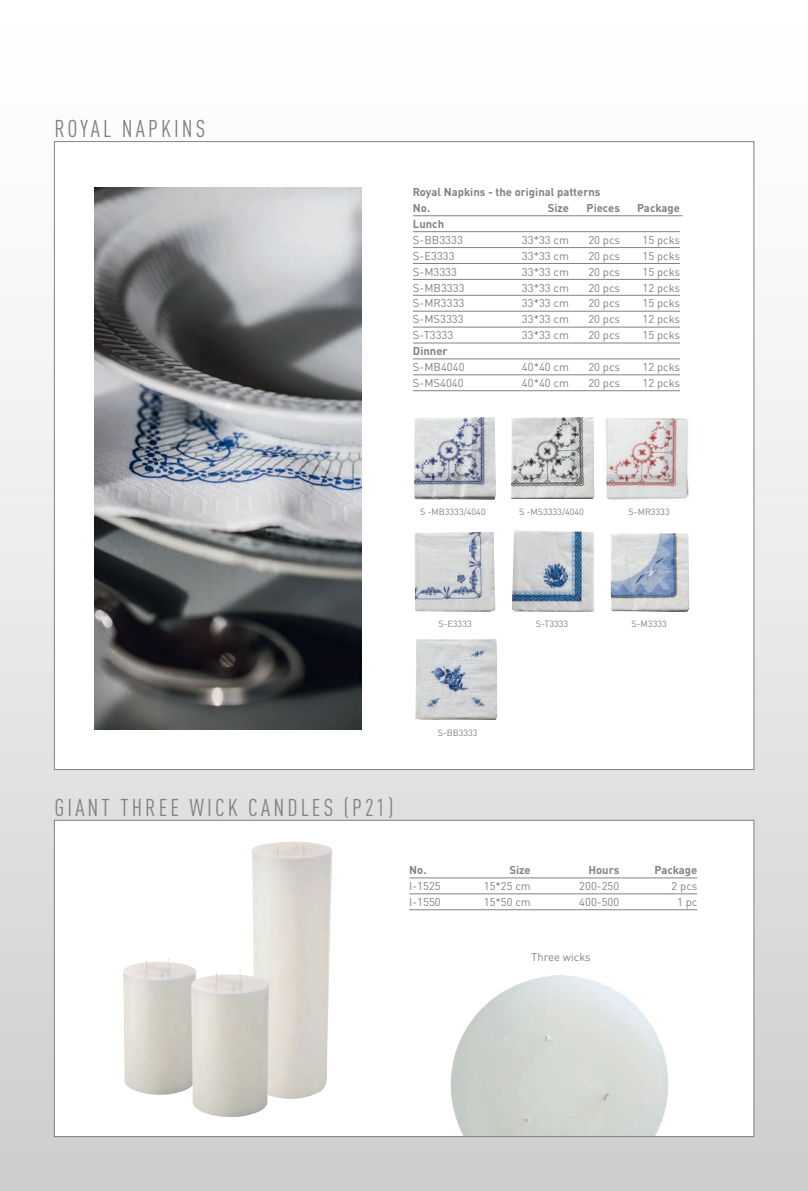
<style>
.page{position:relative;width:808px;height:1191px;background:#fff}
.page>*{position:absolute;margin:0;border:0;box-sizing:border-box;transform-origin:0 0}
.t1{font:condensed 24px "DINOT";letter-spacing:.13em;color:#808285}
.t2{font:11.25px "DINOT";color:#808285}
.t3{font:700 11.25px/15.9px "DINOT";color:#808285}
.t4{font:9px "DINOT";color:#808285}
</style>
<div class="page">
<div style="left:0;top:0;width:808px;height:1191px;background:linear-gradient(to bottom,#fff,#cececf)"></div>
<div style="left:54px;top:141px;width:700px;height:629px;background:#fff;border:1px solid #808285"></div>
<hr style="left:413px;top:215px;width:270px;height:1px;background:#808285">
<hr style="left:413px;top:231px;width:267px;height:1px;background:#808285">
<hr style="left:413px;top:247px;width:267px;height:1px;background:#808285">
<hr style="left:413px;top:263px;width:267px;height:1px;background:#808285">
<hr style="left:413px;top:279px;width:267px;height:1px;background:#808285">
<hr style="left:413px;top:295px;width:267px;height:1px;background:#808285">
<hr style="left:413px;top:311px;width:267px;height:1px;background:#808285">
<hr style="left:413px;top:327px;width:267px;height:1px;background:#808285">
<hr style="left:413px;top:343px;width:267px;height:1px;background:#808285">
<hr style="left:413px;top:358px;width:267px;height:1px;background:#808285">
<hr style="left:413px;top:374px;width:267px;height:1px;background:#808285">
<hr style="left:413px;top:390px;width:267px;height:1px;background:#808285">
<div style="left:54px;top:820px;width:700px;height:317px;background:#fff;border:1px solid #808285"></div>
<hr style="left:409px;top:877px;width:288px;height:1px;background:#808285">
<hr style="left:409px;top:893px;width:288px;height:1px;background:#808285">
<hr style="left:409px;top:909px;width:288px;height:1px;background:#808285">
<img style="left:252px;top:841px;width:80px;height:258px">
<img style="left:123px;top:958px;width:72px;height:137px">
<img style="left:191px;top:970px;width:78px;height:147px">
<img style="left:450px;top:975px;width:218px;height:160px">
<img style="left:95px;top:187px;width:266px;height:542px">
<img style="left:414px;top:531px;width:81px;height:81px">
<img style="left:512px;top:530px;width:82px;height:82px">
<img style="left:610px;top:533px;width:80px;height:79px">
<img style="left:415px;top:639px;width:82px;height:81px">
<img style="left:414px;top:417px;width:82px;height:83px">
<img style="left:511px;top:417px;width:84px;height:82px">
<img style="left:605px;top:418px;width:84px;height:82px">
<h1 class="t1" style="left:54px;top:115px;width:152px">ROYAL NAPKINS</h1>
<p class="t3" style="left:413px;top:184px;width:189px">Royal Napkins - the original patterns<br>No.</p>
<p class="t3" style="left:548px;top:200px;width:23px">Size</p>
<p class="t3" style="left:587px;top:200px;width:35px">Pieces</p>
<p class="t3" style="left:637px;top:200px;width:44px">Package</p>
<p class="t3" style="left:413px;top:215px;width:33px">Lunch</p>
<p class="t2" style="left:413px;top:233px;width:51px">S-BB3333</p>
<p class="t2" style="left:522px;top:233px;width:49px">33*33 cm</p>
<p class="t2" style="left:588px;top:233px;width:33px">20 pcs</p>
<p class="t2" style="left:642px;top:233px;width:39px">15 pcks</p>
<p class="t2" style="left:413px;top:249px;width:43px">S-E3333</p>
<p class="t2" style="left:522px;top:249px;width:49px">33*33 cm</p>
<p class="t2" style="left:588px;top:249px;width:33px">20 pcs</p>
<p class="t2" style="left:642px;top:249px;width:39px">15 pcks</p>
<p class="t2" style="left:413px;top:264px;width:46px">S-M3333</p>
<p class="t2" style="left:522px;top:264px;width:49px">33*33 cm</p>
<p class="t2" style="left:588px;top:264px;width:33px">20 pcs</p>
<p class="t2" style="left:642px;top:264px;width:39px">15 pcks</p>
<p class="t2" style="left:413px;top:280px;width:53px">S-MB3333</p>
<p class="t2" style="left:522px;top:280px;width:49px">33*33 cm</p>
<p class="t2" style="left:588px;top:280px;width:33px">20 pcs</p>
<p class="t2" style="left:642px;top:280px;width:39px">12 pcks</p>
<p class="t2" style="left:413px;top:296px;width:53px">S-MR3333</p>
<p class="t2" style="left:522px;top:296px;width:49px">33*33 cm</p>
<p class="t2" style="left:588px;top:296px;width:33px">20 pcs</p>
<p class="t2" style="left:642px;top:296px;width:39px">15 pcks</p>
<p class="t2" style="left:413px;top:312px;width:52px">S-MS3333</p>
<p class="t2" style="left:522px;top:312px;width:49px">33*33 cm</p>
<p class="t2" style="left:588px;top:312px;width:33px">20 pcs</p>
<p class="t2" style="left:642px;top:312px;width:39px">12 pcks</p>
<p class="t2" style="left:413px;top:328px;width:42px">S-T3333</p>
<p class="t2" style="left:522px;top:328px;width:49px">33*33 cm</p>
<p class="t2" style="left:588px;top:328px;width:33px">20 pcs</p>
<p class="t2" style="left:642px;top:328px;width:39px">15 pcks</p>
<p class="t3" style="left:413px;top:343px;width:36px">Dinner</p>
<p class="t2" style="left:413px;top:360px;width:53px">S-MB4040</p>
<p class="t2" style="left:522px;top:360px;width:49px">40*40 cm</p>
<p class="t2" style="left:588px;top:360px;width:33px">20 pcs</p>
<p class="t2" style="left:642px;top:360px;width:39px">12 pcks</p>
<p class="t2" style="left:413px;top:376px;width:52px">S-MS4040</p>
<p class="t2" style="left:522px;top:376px;width:49px">40*40 cm</p>
<p class="t2" style="left:588px;top:376px;width:33px">20 pcs</p>
<p class="t2" style="left:642px;top:376px;width:39px">12 pcks</p>
<p class="t4" style="left:420px;top:506px;width:67px">S -MB3333/4040</p>
<p class="t4" style="left:628px;top:506px;width:43px">S-MR3333</p>
<p class="t4" style="left:519px;top:506px;width:66px">S -MS3333/4040</p>
<p class="t4" style="left:438px;top:618px;width:35px">S-E3333</p>
<p class="t4" style="left:536px;top:618px;width:34px">S-T3333</p>
<p class="t4" style="left:631px;top:618px;width:37px">S-M3333</p>
<p class="t4" style="left:438px;top:727px;width:41px">S-BB3333</p>
<h1 class="t1" style="left:54px;top:793px;width:340px">GIANT THREE WICK CANDLES (P21)</h1>
<p class="t3" style="left:409px;top:862px;width:19px">No.</p>
<p class="t3" style="left:509px;top:862px;width:23px">Size</p>
<p class="t3" style="left:588px;top:862px;width:32px">Hours</p>
<p class="t3" style="left:654px;top:862px;width:44px">Package</p>
<p class="t2" style="left:409px;top:879px;width:33px">I-1525</p>
<p class="t2" style="left:484px;top:879px;width:49px">15*25 cm</p>
<p class="t2" style="left:579px;top:879px;width:42px">200-250</p>
<p class="t2" style="left:672px;top:879px;width:27px">2 pcs</p>
<p class="t2" style="left:409px;top:895px;width:33px">I-1550</p>
<p class="t2" style="left:484px;top:895px;width:49px">15*50 cm</p>
<p class="t2" style="left:579px;top:895px;width:42px">400-500</p>
<p class="t2" style="left:677px;top:895px;width:22px">1 pc</p>
<p class="t2" style="left:531px;top:950px;width:61px">Three wicks</p>
</div>
